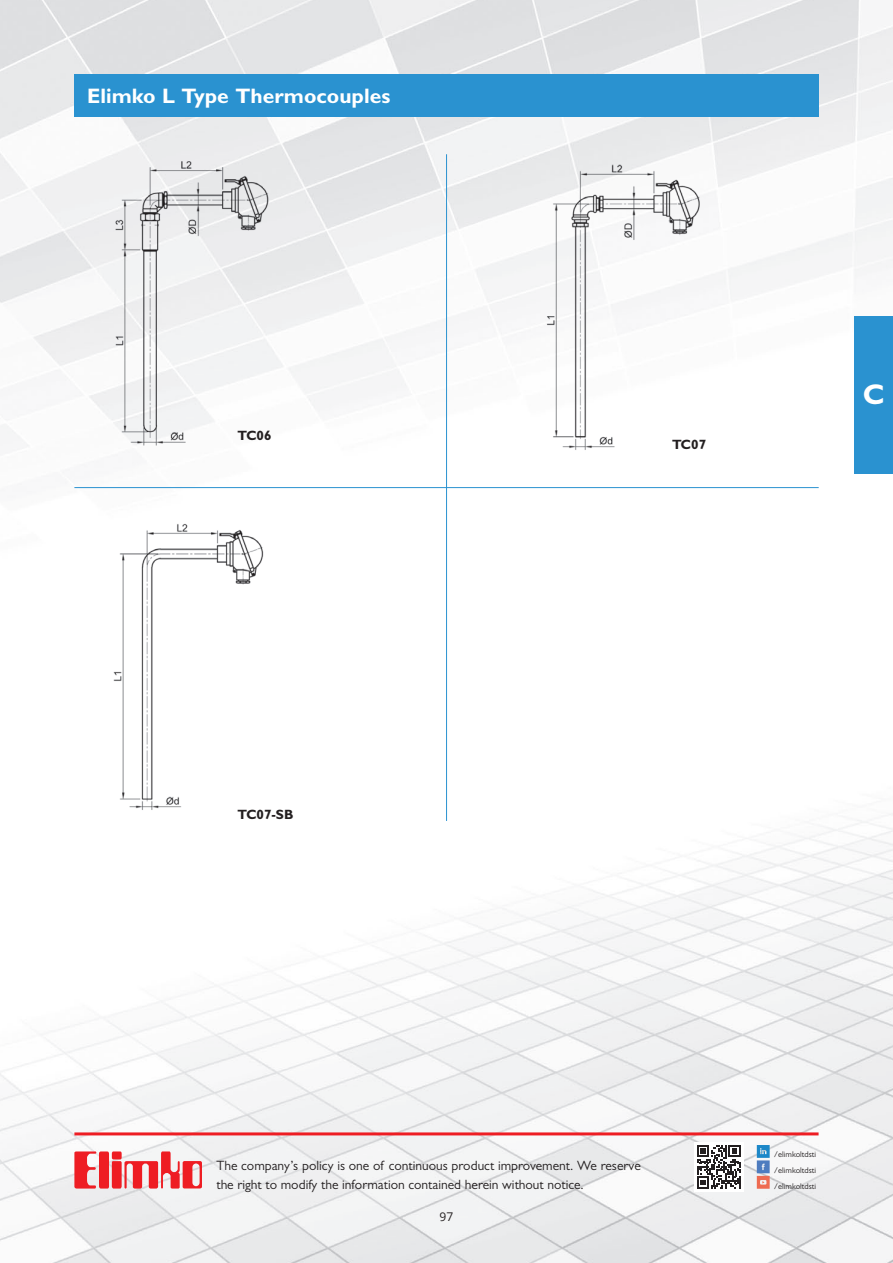
<style>
.page{position:relative;width:893px;height:1263px;background:#fff}
.page>*{position:absolute;margin:0;border:0;box-sizing:border-box;transform-origin:0 0}
.t1{font:700 28.5px "Gill Sans MT Pro";color:#fff}
.t2{font:700 21px "Gill Sans MT Pro";color:#fff}
.t3{font:13.5px/18.3px "Gill Sans MT Pro";color:#231f20}
.t4{font:700 13.5px "Gill Sans MT Pro";color:#231f20}
.t5{font:12px "Open Sans";color:#231f20}
.t6{font:8.25px "Gill Sans MT Pro";color:#231f20}
</style>
<div class="page">
<img style="left:0;top:0;width:893px;height:1263px">
<svg style="left:0;top:327px;width:1px;height:152px"></svg>
<div style="left:855px;top:316px;width:38px;height:158px;background:#2a92d0"></div>
<svg style="left:757px;top:1145px;width:13px;height:44px"></svg>
<div style="left:694px;top:1142px;width:50px;height:50px;background:#fff"></div>
<svg style="left:697px;top:1145px;width:44px;height:44px"></svg>
<svg style="left:74px;top:1151px;width:128px;height:38px"></svg>
<hr style="left:74px;top:1132px;width:745px;height:3px;background:#ee1d23">
<img style="left:536px;top:156px;width:176px;height:302px">
<img style="left:101px;top:517px;width:173px;height:302px">
<img style="left:96px;top:146px;width:185px;height:312px">
<div style="left:74px;top:74px;width:745px;height:43px;background:#2a92d0"></div>
<hr style="left:74px;top:487px;width:745px;height:1px;background:#2a92d0">
<hr style="left:446px;top:154px;width:1px;height:667px;background:#2a92d0">
<p class="t2" style="left:87px;top:83px;width:305px">Elimko L Type Thermocouples</p>
<p class="t4" style="left:237px;top:427px;width:35px">TC06</p>
<p class="t4" style="left:672px;top:436px;width:35px">TC07</p>
<p class="t1" style="left:863px;top:377px;width:23px">C</p>
<p class="t4" style="left:237px;top:806px;width:58px">TC07-SB</p>
<p class="t3" style="left:216px;top:1156px;width:426px">The company’s policy is one of continuous product improvement. We reserve the right to modify the information contained herein without notice.</p>
<p class="t5" style="left:440px;top:1208px;width:15px">97</p>
<p class="t6" style="left:774px;top:1150px;width:44px">/elimkoltdsti</p>
<p class="t6" style="left:774px;top:1165px;width:44px">/elimkoltdsti</p>
<p class="t6" style="left:774px;top:1181px;width:44px">/elimkoltdsti</p>
</div>
